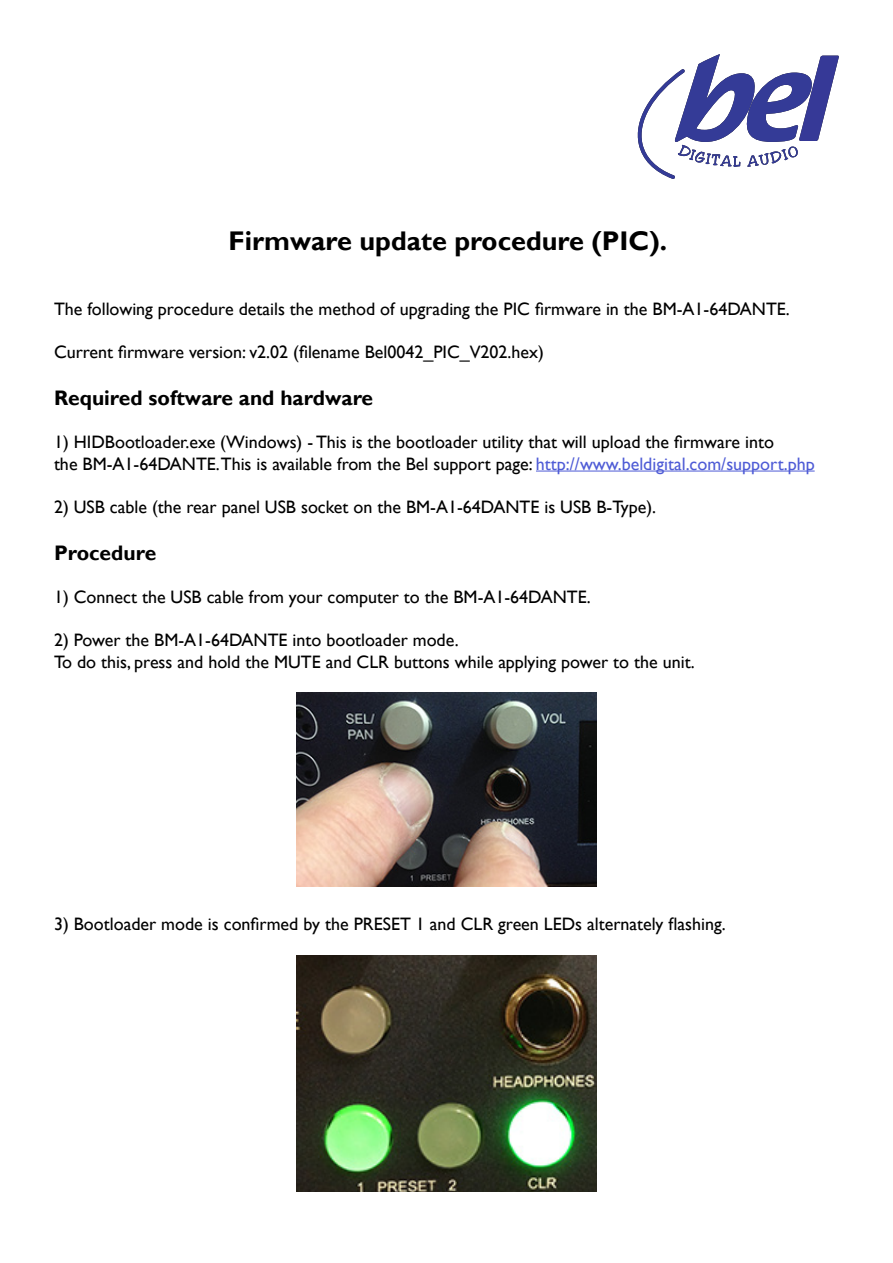
<style>
.page{position:relative;width:893px;height:1263px;background:#fff}
.page>*{position:absolute;margin:0;border:0;box-sizing:border-box;transform-origin:0 0}
.t1{font:700 27px "Gill Sans";color:#000}
.t2{font:700 21px "Gill Sans";color:#000}
.t3{font:18px/21.6px "Gill Sans";color:#000}
.s1{color:#4f5cd6}
</style>
<div class="page">
<hr style="left:536px;top:471px;width:279px;height:1px;background:#4f5cd6">
<img style="left:296px;top:693px;width:300px;height:194px">
<img style="left:296px;top:955px;width:300px;height:237px">
<svg style="left:637px;top:54px;width:202px;height:125px"></svg>
<p class="t1" style="left:229px;top:225px;width:440px">Firmware update procedure (PIC).</p>
<p class="t3" style="left:54px;top:298px;width:737px">The following procedure details the method of upgrading the PIC firmware in the BM-A1-64DANTE.</p>
<p class="t3" style="left:54px;top:342px;width:491px">Current firmware version: v2.02 (filename Bel0042_PIC_V202.hex)</p>
<p class="t2" style="left:54px;top:385px;width:321px">Required software and hardware</p>
<p class="t3" style="left:54px;top:432px;width:762px">1) HIDBootloader.exe (Windows) - This is the bootloader utility that will upload the firmware into<br>the BM-A1-64DANTE.This is available from the Bel support page: <span class="s1">http://www.beldigital.com/support.php</span></p>
<p class="t3" style="left:54px;top:496px;width:604px">2) USB cable (the rear panel USB socket on the BM-A1-64DANTE is USB B-Type).</p>
<p class="t2" style="left:54px;top:540px;width:104px">Procedure</p>
<p class="t3" style="left:54px;top:586px;width:538px">1) Connect the USB cable from your computer to the BM-A1-64DANTE.</p>
<p class="t3" style="left:54px;top:630px;width:406px">2) Power the BM-A1-64DANTE into bootloader mode.</p>
<p class="t3" style="left:54px;top:651px;width:642px">To do this, press and hold the MUTE and CLR buttons while applying power to the unit.</p>
<p class="t3" style="left:54px;top:914px;width:673px">3) Bootloader mode is confirmed by the PRESET 1 and CLR green LEDs alternately flashing.</p>
</div>
